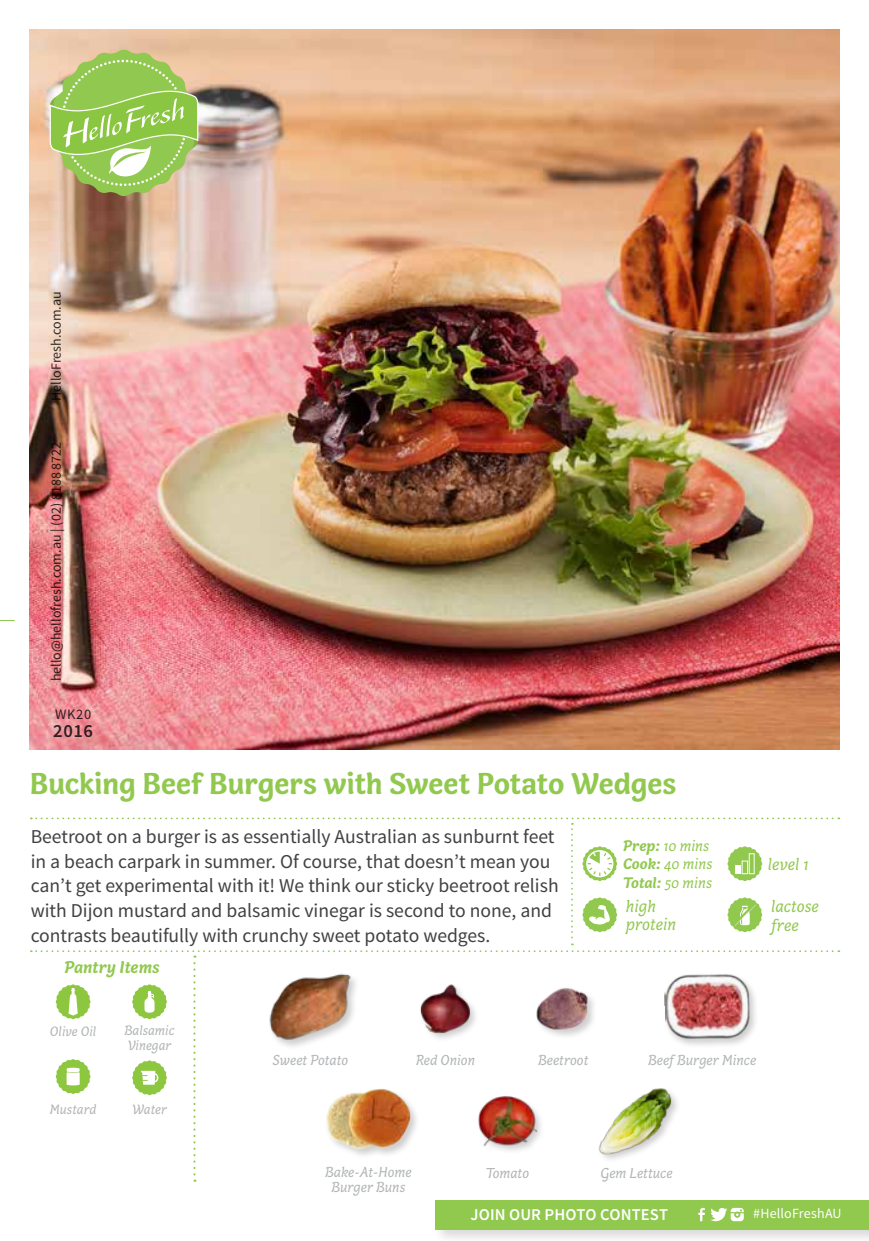
<style>
.page{position:relative;width:869px;height:1241px;background:#fff}
.page>*{position:absolute;margin:0;border:0;box-sizing:border-box;transform-origin:0 0}
.t1{font:700 30.97px "Capucine Basic";letter-spacing:-.005em;color:#91c84e}
.t2{font:19.6px/24.5px "Source Sans Pro";color:#414042}
.t3{font:600 18.55px "Source Sans Pro";color:#000}
.t4{font:italic 17.5px/18.6px "Capucine Basic";color:#91c84e}
.t5{font:italic 700 17.5px "Capucine Basic";color:#91c84e}
.t6{font:600 16.45px "Source Sans Pro";letter-spacing:.005em;color:#fff}
.t7{font:italic 15.75px/18.9px "Capucine Basic";color:#91c84e}
.t8{font:italic 14.88px "Capucine Basic";color:#b1b4b6}
.t9{font:14.53px "Source Sans Pro";color:#000}
.t10{font:14px "Source Sans Pro";color:#000}
.t11{font:italic 14px/14.5px "Capucine Basic";color:#b1b4b6}
.t12{font:14px "Source Sans Pro";letter-spacing:.01em;color:#fff}
.s1{font-weight:700}
</style>
<div class="page">
<img style="left:30px;top:30px;width:808px;height:719px">
<svg style="left:0;top:620px;width:14px;height:1px"></svg>
<svg style="left:50px;top:50px;width:148px;height:146px;background:#adca72"></svg>
<div style="left:432px;top:1197px;width:436px;height:43px;background:#000;opacity:.15"></div>
<div style="left:435px;top:1199px;width:433px;height:29px;background:#91c84e"></div>
<svg style="left:698px;top:1207px;width:6px;height:13px"></svg>
<svg style="left:710px;top:1207px;width:33px;height:13px"></svg>
<svg style="left:31px;top:817px;width:808px;height:364px"></svg>
<p class="t10" style="left:47px;top:401px;width:111px;rotate:-90deg">HelloFresh.com.au</p>
<p class="t10" style="left:47px;top:681px;width:241px;rotate:-90deg">hello@hellofresh.com.au | (02) 8188 8722</p>
<p class="t9" style="left:55px;top:705px;width:38px">WK20</p>
<p class="t3" style="left:53px;top:719px;width:41px">2016</p>
<h1 class="t1" style="left:30px;top:759px;width:648px">Bucking Beef Burgers with Sweet Potato Wedges</h1>
<p class="t7" style="left:623px;top:836px;width:91px"><span class="s1">Prep:</span> 10 mins<br><span class="s1">Cook:</span> 40 mins<br><span class="s1">Total:</span> 50 mins</p>
<p class="t2" style="left:31px;top:824px;width:529px">Beetroot on a burger is as essentially Australian as sunburnt feet in a beach carpark in summer. Of course, that doesn’t mean you can’t get experimental with it! We think our sticky beetroot relish with Dijon mustard and balsamic vinegar is second to none, and contrasts beautifully with crunchy sweet potato wedges.</p>
<p class="t4" style="left:767px;top:855px;width:42px">level 1</p>
<p class="t4" style="left:625px;top:897px;width:52px">high protein</p>
<p class="t4" style="left:770px;top:897px;width:49px">lactose free</p>
<p class="t5" style="left:64px;top:954px;width:97px">Pantry Items</p>
<p class="t11" style="left:50px;top:1024px;width:48px">Olive Oil</p>
<p class="t11" style="left:124px;top:1023px;width:51px">Balsamic<br>Vinegar</p>
<p class="t11" style="left:50px;top:1102px;width:48px">Mustard</p>
<p class="t11" style="left:132px;top:1102px;width:36px">Water</p>
<p class="t8" style="left:272px;top:1049px;width:77px">Sweet Potato</p>
<p class="t8" style="left:415px;top:1049px;width:61px">Red Onion</p>
<p class="t8" style="left:647px;top:1049px;width:110px">Beef Burger Mince</p>
<p class="t8" style="left:538px;top:1049px;width:52px">Beetroot</p>
<p class="t8" style="left:325px;top:1161px;width:88px">Bake-At-Home</p>
<p class="t8" style="left:600px;top:1162px;width:74px">Gem Lettuce</p>
<p class="t8" style="left:331px;top:1176px;width:76px">Burger Buns</p>
<p class="t8" style="left:485px;top:1162px;width:45px">Tomato</p>
<p class="t6" style="left:470px;top:1203px;width:199px">JOIN OUR PHOTO CONTEST</p>
<p class="t12" style="left:753px;top:1204px;width:90px">#HelloFreshAU</p>
</div>
